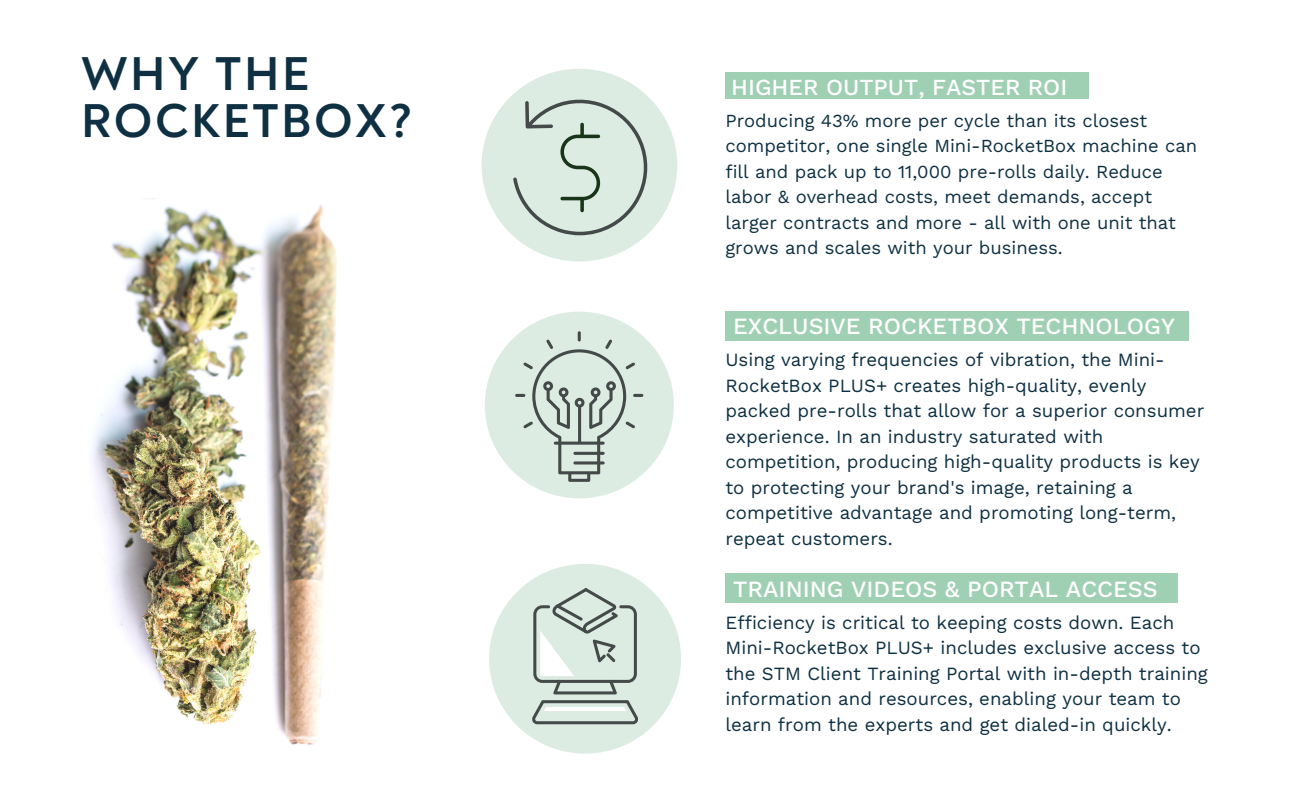
<style>
.page{position:relative;width:1290px;height:810px;background:#fff}
.page>*{position:absolute;margin:0;border:0;box-sizing:border-box;transform-origin:0 0}
.t1{font:700 48.3px/46.8px "Noah";letter-spacing:.055em;color:#0e3042}
.t2{font:500 23.2px "Work Sans";color:#fff}
.t3{font:500 23px "Work Sans";color:#fff}
.t4{font:18.7px/25.5px "Work Sans";color:#0e3042}
.t5{font:18.4px/25.5px "Work Sans";color:#0e3042}
</style>
<div class="page">
<div style="left:482px;top:69px;width:195px;height:193px;background:#ddece2;border-radius:50%"></div>
<svg style="left:513px;top:99px;width:144px;height:136px"></svg>
<div style="left:725px;top:72px;width:364px;height:27px;background:#a0d0b4"></div>
<div style="left:726px;top:311px;width:463px;height:29px;background:#a0d0b4"></div>
<div style="left:485px;top:312px;width:189px;height:186px;background:#ddece2;border-radius:50%"></div>
<svg style="left:515px;top:331px;width:128px;height:151px"></svg>
<div style="left:489px;top:564px;width:192px;height:190px;background:#ddece2;border-radius:50%"></div>
<svg style="left:532px;top:700px;width:106px;height:24px"></svg>
<svg style="left:533px;top:588px;width:104px;height:106px"></svg>
<img style="left:92px;top:198px;width:245px;height:547px">
<div style="left:726px;top:574px;width:452px;height:29px;background:#a0d0b4"></div>
<h1 class="t1" style="left:81px;top:51px;width:333px">WHY THE<br>ROCKETBOX?</h1>
<p class="t3" style="left:731px;top:74px;width:338px">HIGHER OUTPUT, FASTER ROI</p>
<p class="t5" style="left:725px;top:108px;width:473px">Producing 43% more per cycle than its closest competitor, one single Mini-RocketBox machine can fill and pack up to 11,000 pre-rolls daily. Reduce labor &amp; overhead costs, meet demands, accept larger contracts and more - all with one unit that grows and scales with your business.</p>
<p class="t2" style="left:733px;top:313px;width:443px">EXCLUSIVE ROCKETBOX TECHNOLOGY</p>
<p class="t4" style="left:725px;top:347px;width:480px">Using varying frequencies of vibration, the Mini-RocketBox PLUS+ creates high-quality, evenly packed pre-rolls that allow for a superior consumer experience. In an industry saturated with competition, producing high-quality products is key to protecting your brand's image, retaining a competitive advantage and promoting long-term, repeat customers.</p>
<p class="t2" style="left:733px;top:575px;width:426px">TRAINING VIDEOS &amp; PORTAL ACCESS</p>
<p class="t4" style="left:725px;top:609px;width:484px">Efficiency is critical to keeping costs down. Each Mini-RocketBox PLUS+ includes exclusive access to the STM Client Training Portal with in-depth training information and resources, enabling your team to learn from the experts and get dialed-in quickly.</p>
</div>
